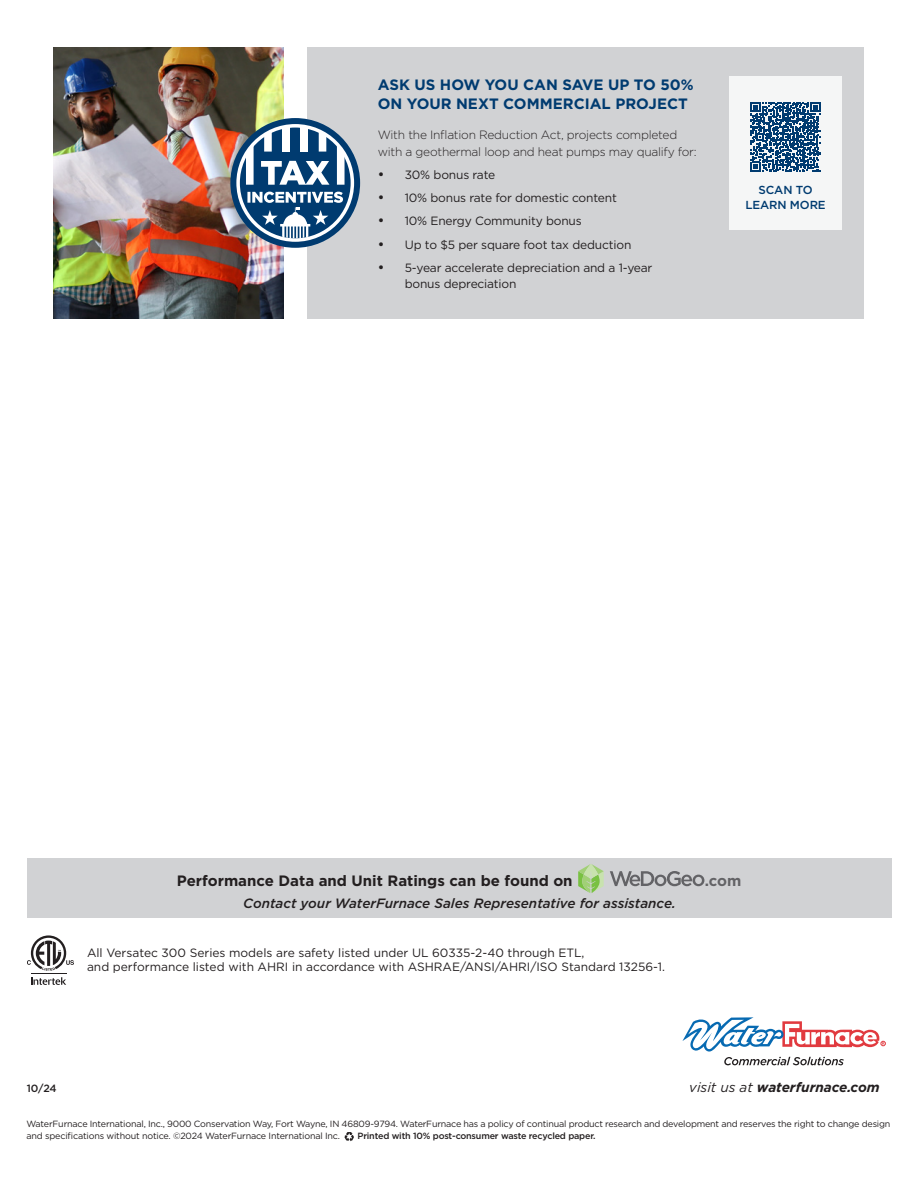
<style>
.page{position:relative;width:918px;height:1188px;background:#fff}
.page>*{position:absolute;margin:0;border:0;box-sizing:border-box;transform-origin:0 0}
.t1{font:700 15px/19.5px "Gotham";color:#003b70}
.t2{font:700 15px "Gotham";color:#231f20}
.t3{font:700 15px "Gotham";color:#636366}
.t4{font:italic 700 13.65px "Gotham";color:#231f20}
.t5{font:italic 500 13.5px "Gotham";color:#231f20}
.t6{font:12px/16.5px "Gotham";letter-spacing:-.015em;color:#231f20}
.t7{font:300 12px/16.5px "Gotham";letter-spacing:-.02em;color:#231f20}
.t8{font:500 11.7px/15px "Gotham";letter-spacing:-.01em;color:#003b70;text-align:center}
.t9{font:500 10.5px "Gotham";color:#231f20}
.t10{font:9px/12px "Gotham";letter-spacing:-.02em;color:#231f20}
.t11{font:500 9px "Gotham";letter-spacing:-.02em;color:#231f20}
.s1{font-weight:500;font-size:13.5px}
.s2{font-weight:400}
</style>
<div class="page">
<div style="left:308px;top:47px;width:556px;height:272px;background:#d1d2d4"></div>
<img style="left:53px;top:47px;width:230px;height:272px">
<svg style="left:233px;top:121px;width:124px;height:124px"></svg>
<div style="left:230px;top:118px;width:130px;height:130px;border:6px solid #003b70;border-radius:50%"></div>
<div style="left:240px;top:128px;width:111px;height:110px;background:#003b70;border-radius:50%"></div>
<svg style="left:261px;top:161px;width:68px;height:24px"></svg>
<svg style="left:247px;top:192px;width:96px;height:46px"></svg>
<svg style="left:246px;top:142px;width:8px;height:43px"></svg>
<svg style="left:337px;top:144px;width:8px;height:41px"></svg>
<svg style="left:319px;top:132px;width:7px;height:20px"></svg>
<div style="left:301px;top:126px;width:7px;height:26px;background:#fff"></div>
<div style="left:282px;top:126px;width:8px;height:26px;background:#fff"></div>
<svg style="left:264px;top:132px;width:8px;height:20px"></svg>
<div style="left:730px;top:76px;width:112px;height:154px;background:#f5f6f6"></div>
<svg style="left:751px;top:102px;width:69px;height:70px"></svg>
<svg style="left:31px;top:977px;width:35px;height:8px"></svg>
<hr style="left:31px;top:973px;width:35px;height:1px;background:#231f20">
<svg style="left:27px;top:935px;width:47px;height:36px"></svg>
<div style="left:27px;top:859px;width:864px;height:59px;background:#d1d2d4"></div>
<svg style="left:571px;top:858px;width:142px;height:35px"></svg>
<svg style="left:344px;top:1132px;width:10px;height:9px"></svg>
<svg style="left:682px;top:1017px;width:204px;height:48px"></svg>
<p class="t1" style="left:378px;top:74px;width:317px">ASK US HOW YOU CAN SAVE UP TO 50%<br>ON YOUR NEXT COMMERCIAL PROJECT</p>
<p class="t7" style="left:378px;top:126px;width:320px">With the Inflation Reduction Act, projects completed with a geothermal loop and heat pumps may qualify for:</p>
<p class="t6" style="left:378px;top:166px;width:119px"><span class="s1">•</span> 30% bonus rate</p>
<p class="t6" style="left:378px;top:189px;width:241px"><span class="s1">•</span> 10% bonus rate for domestic content</p>
<p class="t6" style="left:378px;top:213px;width:206px"><span class="s1">•</span> 10% Energy Community bonus</p>
<p class="t6" style="left:378px;top:236px;width:255px"><span class="s1">•</span> Up to $5 per square foot tax deduction</p>
<p class="t6" style="left:405px;top:259px;width:249px;text-indent:-27px"><span class="s1">•</span> 5-year accelerate depreciation and a 1-year bonus depreciation</p>
<p class="t8" style="left:745px;top:182px;width:82px">SCAN TO<br>LEARN MORE</p>
<p class="t2" style="left:177px;top:870px;width:397px">Performance Data and Unit Ratings can be found on</p>
<p class="t3" style="left:705px;top:870px;width:38px">.com</p>
<p class="t5" style="left:243px;top:894px;width:434px">Contact your WaterFurnace Sales Representative for assistance.</p>
<p class="t6" style="left:87px;top:945px;width:580px;line-height:14.4px">All Versatec 300 Series models are safety listed under UL 60335-2-40 through ETL,<br>and performance listed with AHRI in accordance with ASHRAE/ANSI/AHRI/ISO Standard 13256-1.</p>
<p class="t9" style="left:27px;top:1081px;width:32px">10/24</p>
<p class="t4" style="left:689px;top:1078px;width:192px"><span class="s2">visit us at</span> waterfurnace.com</p>
<p class="t10" style="left:27px;top:1118px;width:866px">WaterFurnace International, Inc., 9000 Conservation Way, Fort Wayne, IN 46809-9794. WaterFurnace has a policy of continual product research and development and reserves the right to change design and specifications without notice. ©2024 WaterFurnace International Inc.</p>
<p class="t11" style="left:358px;top:1130px;width:240px">Printed with 10% post-consumer waste recycled paper.</p>
</div>
